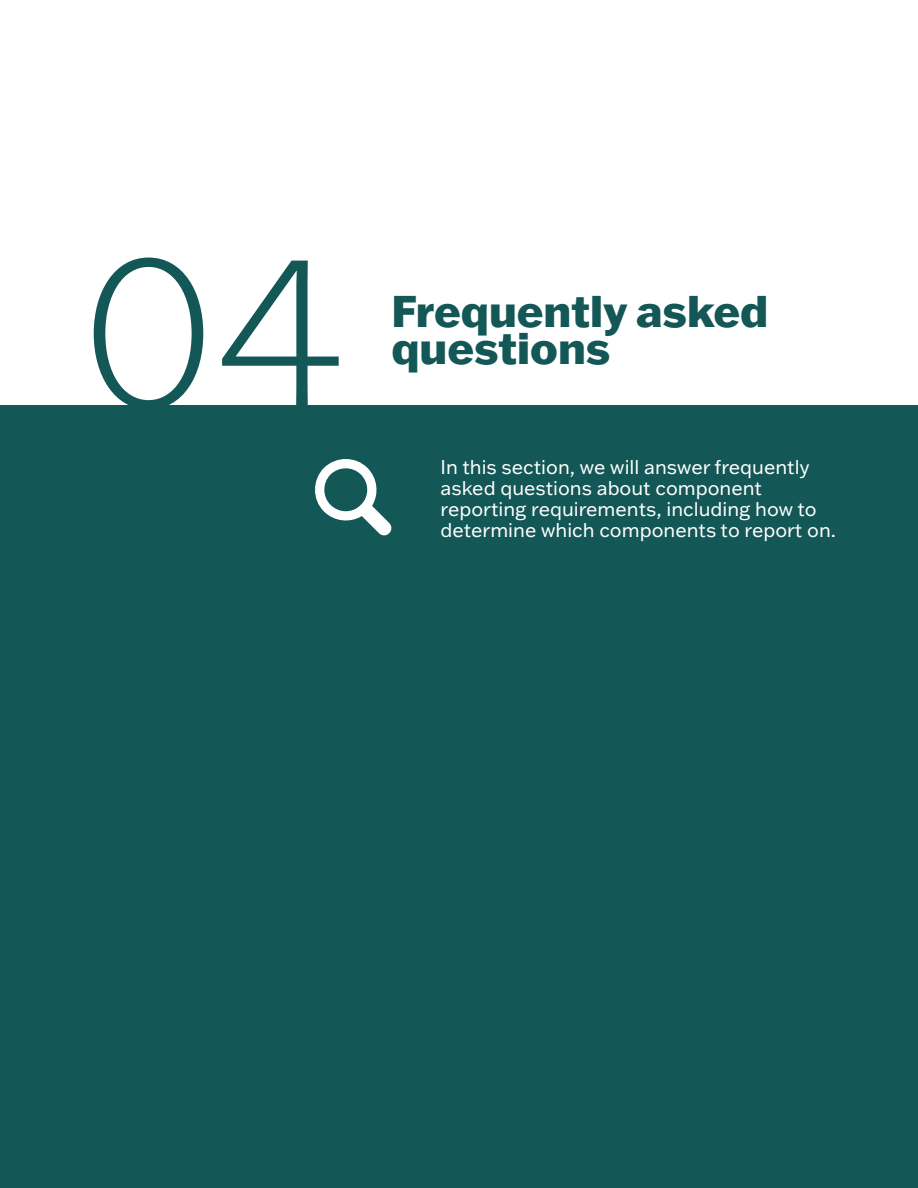
<style>
.page{position:relative;width:918px;height:1188px;background:#fff}
.page>*{position:absolute;margin:0;border:0;box-sizing:border-box;transform-origin:0 0}
.t1{font:300 expanded 219.15px "Rlyrfx Franklin Gothic ATF";color:#135756}
.t2{font:800 43.5px/37.5px "Pwdbvl Franklin Gothic ATF";color:#135756}
.t3{font:19.5px/21px "Stpljd Franklin Gothic ATF";color:#fff}
</style>
<div class="page">
<div style="left:0;top:405px;width:918px;height:783px;background:#135756"></div>
<svg style="left:315px;top:459px;width:76px;height:76px"></svg>
<h1 class="t1" style="left:81px;top:185px;width:262px">04</h1>
<h2 class="t2" style="left:391px;top:291px;width:378px">Frequently asked questions</h2>
<p class="t3" style="left:441px;top:456px;width:397px">In this section, we will answer frequently asked questions about component reporting requirements, including how to determine which components to report on.</p>
</div>
